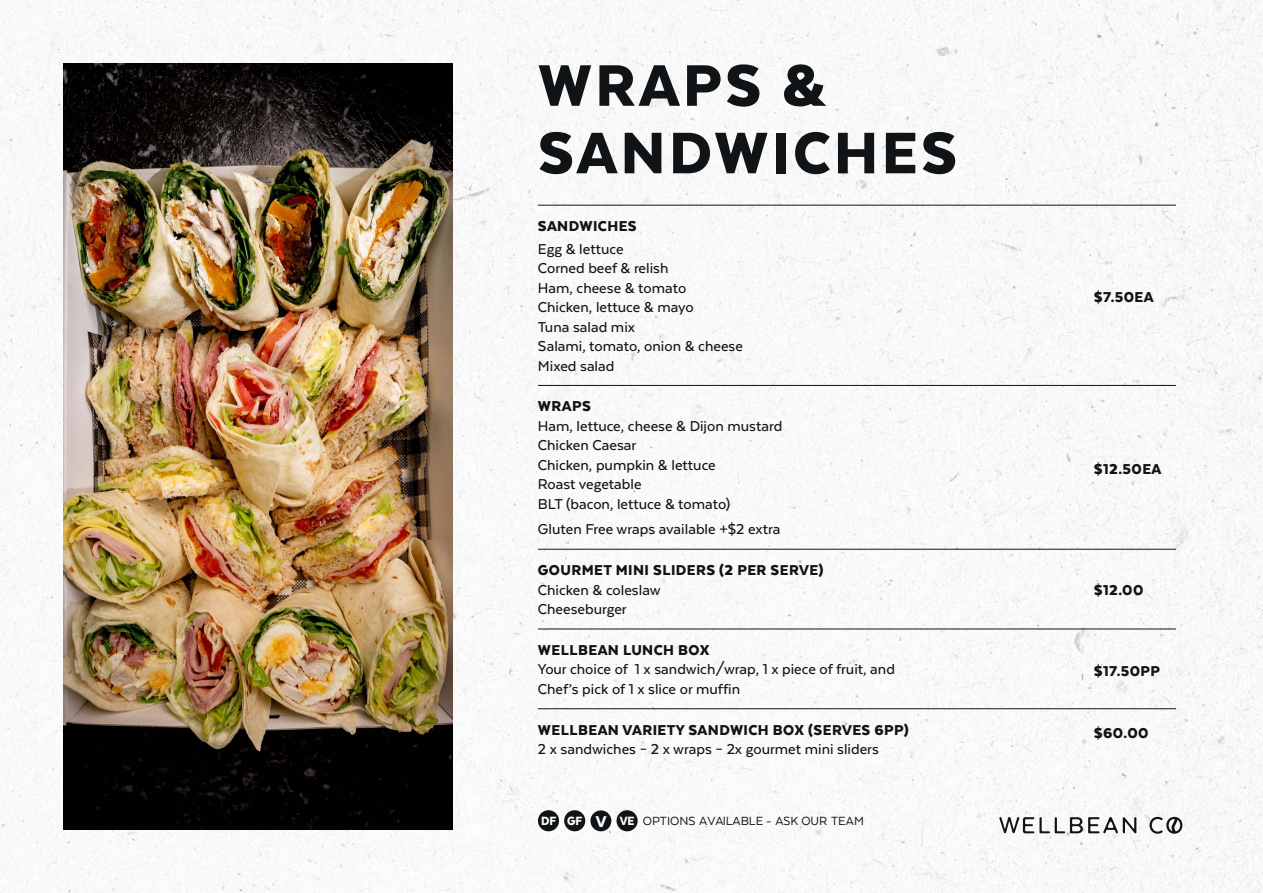
<style>
.page{position:relative;width:1263px;height:893px;background:#fff}
.page>*{position:absolute;margin:0;border:0;box-sizing:border-box;transform-origin:0 0}
.Heading_Two{font:900 67.5px/67.5px "Texta";letter-spacing:.05em;color:#111416}
.Menu_Headings{font:500 16.5px/19.5px "Texta";color:#111416}
.Menu_Headings-2{font:900 16.5px/19.5px "Texta";letter-spacing:.025em;color:#111416}
.Prices{font:900 16.5px "Texta";letter-spacing:.025em;color:#111416}
.t1{font:13.65px "Texta";color:#111416}
.s1{font-weight:900}
.s2{font-weight:500}
.s3{font-weight:900;font-size:13.8px;color:#fff}
.s4{font-weight:900;font-size:18px;color:#fff}
</style>
<div class="page">
<hr style="left:538px;top:205px;width:638px;height:1px;background:#111416">
<hr style="left:538px;top:385px;width:638px;height:1px;background:#111416">
<hr style="left:538px;top:549px;width:638px;height:1px;background:#111416">
<hr style="left:538px;top:629px;width:638px;height:1px;background:#111416">
<hr style="left:538px;top:708px;width:638px;height:1px;background:#111416">
<svg style="left:1149px;top:817px;width:33px;height:17px"></svg>
<svg style="left:999px;top:817px;width:137px;height:16px"></svg>
<img style="left:64px;top:64px;width:389px;height:765px">
<div style="left:590px;top:810px;width:21px;height:21px;background:#111416;border-radius:50%"></div>
<div style="left:564px;top:810px;width:21px;height:21px;background:#111416;border-radius:50%"></div>
<div style="left:538px;top:810px;width:21px;height:21px;background:#111416;border-radius:50%"></div>
<div style="left:616px;top:810px;width:22px;height:21px;background:#111416;border-radius:50%"></div>
<p class="Heading_Two" style="left:538px;top:51px;width:421px">WRAPS &amp;<br>SANDWICHES</p>
<p class="Menu_Headings" style="left:538px;top:215px;width:100px;line-height:22.5px"><span class="s1">SANDWICHES<br></span>Egg &amp; lettuce</p>
<p class="Menu_Headings" style="left:538px;top:258px;width:206px">Corned beef &amp; relish<br>Ham, cheese &amp; tomato<br>Chicken, lettuce &amp; mayo<br>Tuna salad mix<br>Salami, tomato, onion &amp; cheese<br>Mixed salad</p>
<p class="Menu_Headings" style="left:538px;top:396px;width:246px"><span class="s1">WRAPS<br></span>Ham, lettuce, cheese &amp; Dijon mustard<br>Chicken Caesar<br>Chicken, pumpkin &amp; lettuce<br>Roast vegetable<br>BLT (bacon, lettuce &amp; tomato)</p>
<p class="Menu_Headings" style="left:538px;top:519px;width:244px">Gluten Free wraps available +$2 extra</p>
<p class="Menu_Headings-2" style="left:538px;top:560px;width:287px">GOURMET MINI SLIDERS (2 PER SERVE)<br><span class="s2">Chicken &amp; coleslaw<br>Cheeseburger</span></p>
<p class="Menu_Headings" style="left:538px;top:640px;width:359px"><span class="s1">WELLBEAN LUNCH BOX<br></span>Your choice of 1 x sandwich/wrap, 1 x piece of fruit, and<br>Chef’s pick of 1 x slice or muffin</p>
<p class="Menu_Headings" style="left:538px;top:720px;width:372px"><span class="s1">WELLBEAN VARIETY SANDWICH BOX (SERVES 6PP)<br></span>2 x sandwiches – 2 x wraps – 2x gourmet mini sliders</p>
<p class="t1" style="left:541px;top:813px;width:324px"><span class="s3">DF GF</span> <span class="s4">V</span> <span class="s3">VE</span> OPTIONS AVAILABLE - ASK OUR TEAM</p>
<p class="Prices" style="left:1094px;top:289px;width:61px">$7.50EA</p>
<p class="Prices" style="left:1094px;top:460px;width:69px">$12.50EA</p>
<p class="Prices" style="left:1094px;top:582px;width:51px">$12.00</p>
<p class="Prices" style="left:1094px;top:662px;width:68px">$17.50PP</p>
<p class="Prices" style="left:1094px;top:725px;width:56px">$60.00</p>
</div>
